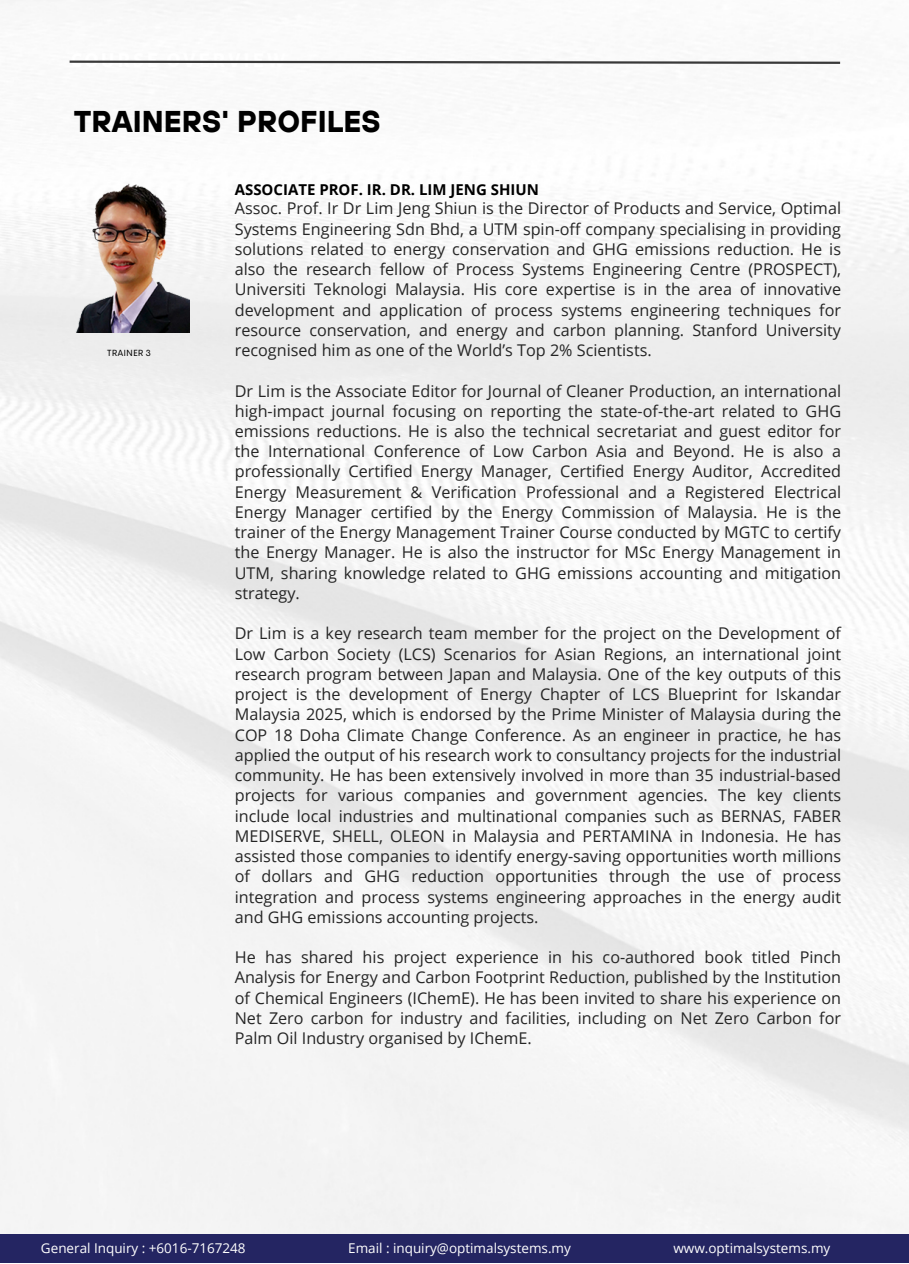
<style>
.page{position:relative;width:909px;height:1264px;background:#fff}
.page>*{position:absolute;margin:0;border:0;box-sizing:border-box;transform-origin:0 0}
.t1{font:700 30px "TT Hoves";color:#000}
.t2{font:16.2px/20.2px "Open Sans";color:#252525;text-align:justify}
.t3{font:700 15px "Open Sans";color:#000}
.t4{font:13.5px "Open Sans";color:#fff}
.t5{font:9px "Cerebri Sans";color:#000}
</style>
<div class="page">
<img style="left:0;top:0;width:908px;height:1234px">
<div style="left:0;top:1234px;width:908px;height:28px;background:#242562"></div>
<svg style="left:67px;top:59px;width:775px;height:6px"></svg>
<img style="left:68px;top:178px;width:121px;height:155px">
<p class="t1" style="left:74px;top:102px;width:308px">TRAINERS' PROFILES</p>
<p class="t5" style="left:107px;top:347px;width:45px">TRAINER 3</p>
<p class="t3" style="left:235px;top:179px;width:306px">ASSOCIATE PROF. IR. DR. LIM JENG SHIUN</p>
<p class="t2" style="left:235px;top:198px;width:608px">Assoc. Prof. Ir Dr Lim Jeng Shiun is the Director of Products and Service, Optimal Systems Engineering Sdn Bhd, a UTM spin-off company specialising in providing solutions related to energy conservation and GHG emissions reduction. He is also the research fellow of Process Systems Engineering Centre (PROSPECT), Universiti Teknologi Malaysia. His core expertise is in the area of innovative development and application of process systems engineering techniques for resource conservation, and energy and carbon planning. Stanford University recognised him as one of the World’s Top 2% Scientists.</p>
<p class="t2" style="left:235px;top:380px;width:608px">Dr Lim is the Associate Editor for Journal of Cleaner Production, an international high-impact journal focusing on reporting the state-of-the-art related to GHG emissions reductions. He is also the technical secretariat and guest editor for the International Conference of Low Carbon Asia and Beyond. He is also a professionally Certified Energy Manager, Certified Energy Auditor, Accredited Energy Measurement &amp; Verification Professional and a Registered Electrical Energy Manager certified by the Energy Commission of Malaysia. He is the trainer of the Energy Management Trainer Course conducted by MGTC to certify the Energy Manager. He is also the instructor for MSc Energy Management in UTM, sharing knowledge related to GHG emissions accounting and mitigation strategy.</p>
<p class="t2" style="left:235px;top:623px;width:608px">Dr Lim is a key research team member for the project on the Development of Low Carbon Society (LCS) Scenarios for Asian Regions, an international joint research program between Japan and Malaysia. One of the key outputs of this project is the development of Energy Chapter of LCS Blueprint for Iskandar Malaysia 2025, which is endorsed by the Prime Minister of Malaysia during the COP 18 Doha Climate Change Conference. As an engineer in practice, he has applied the output of his research work to consultancy projects for the industrial community. He has been extensively involved in more than 35 industrial-based projects for various companies and government agencies. The key clients include local industries and multinational companies such as BERNAS, FABER MEDISERVE, SHELL, OLEON in Malaysia and PERTAMINA in Indonesia. He has assisted those companies to identify energy-saving opportunities worth millions of dollars and GHG reduction opportunities through the use of process integration and process systems engineering approaches in the energy audit and GHG emissions accounting projects.</p>
<p class="t2" style="left:235px;top:946px;width:608px">He has shared his project experience in his co-authored book titled Pinch Analysis for Energy and Carbon Footprint Reduction, published by the Institution of Chemical Engineers (IChemE). He has been invited to share his experience on Net Zero carbon for industry and facilities, including on Net Zero Carbon for Palm Oil Industry organised by IChemE.</p>
<p class="t4" style="left:41px;top:1238px;width:206px">General Inquiry : +6016-7167248</p>
<p class="t4" style="left:673px;top:1238px;width:158px">www.optimalsystems.my</p>
<p class="t4" style="left:348px;top:1238px;width:224px">Email : inquiry@optimalsystems.my</p>
</div>
